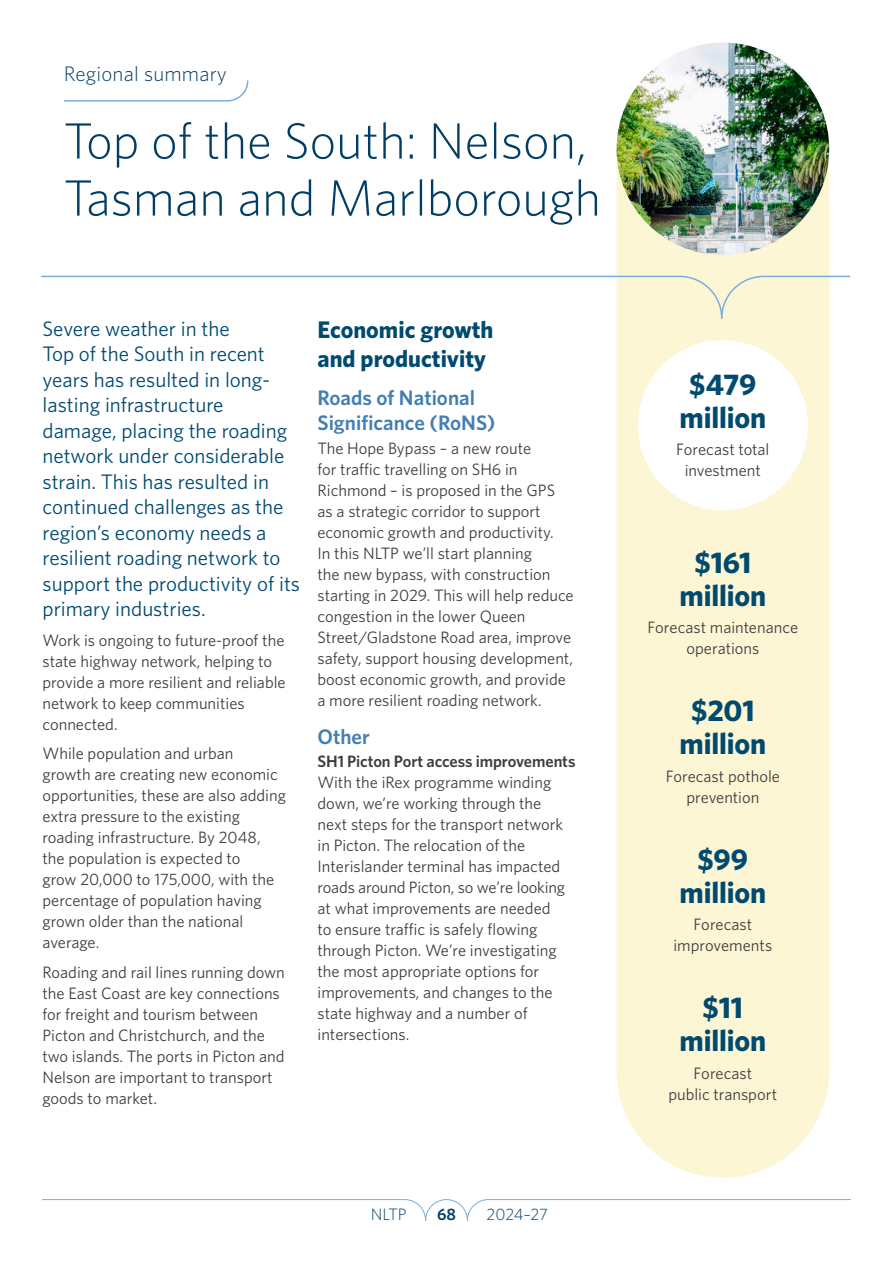
<style>
.page{position:relative;width:893px;height:1263px;background:#fff}
.page>*{position:absolute;margin:0;border:0;box-sizing:border-box;transform-origin:0 0}
.title_1{font:300 51px/57px "Whitney";color:#003e64}
.t1{font:700 30px/33px "Whitney";letter-spacing:-.005em;color:#004a70;text-align:center}
.title_2{font:700 24px/28.5px "Whitney";color:#004a70}
.intro{font:21px/25.5px "Whitney";color:#004a70}
.title_3{font:600 21px/25.5px "Whitney";color:#427eb4}
.regional_title{font:300 21px "Whitney";letter-spacing:.01em;color:#003e64}
.Body{font:16.5px/21px "Whitney";color:#3e3e3f}
.t2{font:300 16.5px "Whitney";letter-spacing:-.01em;color:#003e64}
.t3{font:600 16.5px "Whitney";color:#003e64}
.s1{font-weight:600}
</style>
<div class="page">
<svg style="left:42px;top:1199px;width:809px;height:22px"></svg>
<div style="left:617px;top:50px;width:212px;height:1128px;background:#fdf6d4;border-radius:106px"></div>
<svg style="left:64px;top:80px;width:185px;height:22px"></svg>
<img style="left:617px;top:43px;width:212px;height:212px;border-radius:106px">
<div style="left:638px;top:340px;width:170px;height:170px;background:#fff;border-radius:50%"></div>
<svg style="left:41px;top:275px;width:810px;height:45px"></svg>
<h1 class="regional_title" style="left:64px;top:59px;width:165px">Regional summary</h1>
<h1 class="title_1" style="left:64px;top:111px;width:539px">Top of the South: Nelson,<br>Tasman and Marlborough</h1>
<p class="intro" style="left:43px;top:315px;width:259px">Severe weather in the<br>Top of the South in recent years has resulted in long&shy;lasting infrastructure damage, placing the roading network under considerable strain. This has resulted in continued challenges as the region’s economy needs a resilient roading network to support the productivity of its primary industries.</p>
<p class="Body" style="left:43px;top:629px;width:245px">Work is ongoing to future-proof the state highway network, helping to provide a more resilient and reliable network to keep communities connected.</p>
<p class="Body" style="left:43px;top:743px;width:245px">While population and urban<br>growth are creating new economic opportunities, these are also adding extra pressure to the existing roading infrastructure. By 2048, the population is expected to<br>grow 20,000 to 175,000, with the percentage of population having grown older than the national average.</p>
<p class="Body" style="left:43px;top:961px;width:244px">Roading and rail lines running down the East Coast are key connections for freight and tourism between<br>Picton and Christchurch, and the two islands. The ports in Picton and<br>Nelson are important to transport goods to market.</p>
<h2 class="title_2" style="left:317px;top:315px;width:178px">Economic growth and productivity</h2>
<h3 class="title_3" style="left:317px;top:384px;width:179px">Roads of National<br>Significance (RoNS)</h3>
<p class="Body" style="left:317px;top:437px;width:258px">The Hope Bypass – a new route<br>for traffic travelling on SH6 in Richmond – is proposed in the GPS as a strategic corridor to support economic growth and productivity.<br>In this NLTP we’ll start planning<br>the new bypass, with construction starting in 2029. This will help reduce congestion in the lower Queen Street/Gladstone Road area, improve safety, support housing development, boost economic growth, and provide a more resilient roading network.</p>
<h3 class="title_3" style="left:317px;top:723px;width:54px">Other</h3>
<p class="Body" style="left:317px;top:750px;width:259px"><span class="s1">SH1 Picton Port access improvements<br></span>With the iRex programme winding down, we’re working through the<br>next steps for the transport network in Picton. The relocation of the<br>Interislander terminal has impacted roads around Picton, so we’re looking at what improvements are needed<br>to ensure traffic is safely flowing through Picton. We’re investigating the most appropriate options for improvements, and changes to the state highway and a number of intersections.</p>
<p class="t2" style="left:371px;top:1204px;width:37px">NLTP</p>
<p class="t3" style="left:437px;top:1204px;width:20px">68</p>
<p class="t2" style="left:487px;top:1204px;width:63px">2024–27</p>
<p class="t1" style="left:679px;top:367px;width:88px">$479 million</p>
<p class="Body" style="left:676px;top:439px;width:95px;text-align:center">Forecast total investment</p>
<p class="t1" style="left:679px;top:545px;width:88px">$161 million</p>
<p class="Body" style="left:648px;top:617px;width:152px;text-align:center">Forecast maintenance operations</p>
<p class="t1" style="left:679px;top:694px;width:88px">$201 million</p>
<p class="Body" style="left:666px;top:765px;width:116px;text-align:center">Forecast pothole prevention</p>
<p class="t1" style="left:679px;top:842px;width:88px">$99 million</p>
<p class="Body" style="left:673px;top:913px;width:100px;text-align:center">Forecast improvements</p>
<p class="t1" style="left:679px;top:990px;width:88px">$11 million</p>
<p class="Body" style="left:668px;top:1062px;width:110px;text-align:center">Forecast<br>public transport</p>
</div>
